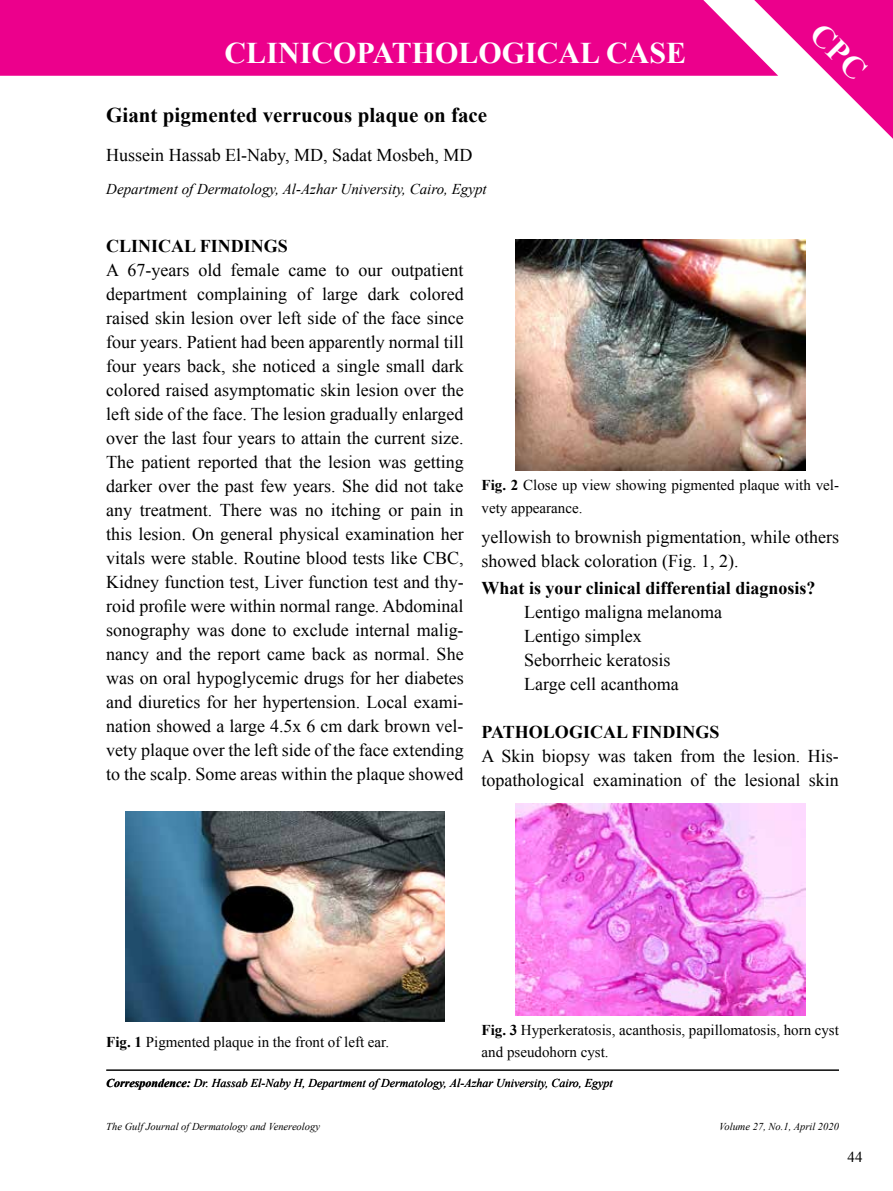
<style>
.page{position:relative;width:893px;height:1191px;background:#fff}
.page>*{position:absolute;margin:0;border:0;box-sizing:border-box;transform-origin:0 0}
.t1{font:700 30px "Times New Roman";color:#fff}
.t2{font:700 21px "Times New Roman";color:#000}
.t3{font:18px/24px "Times New Roman";color:#000}
.t4{font:700 18px "Times New Roman";color:#000}
.t5{font:15px/22.5px "Times New Roman";color:#000}
.t6{font:italic 15px "Times New Roman";color:#000}
.t7{font:italic 12px "Times New Roman";color:#000}
.t8{font:italic 10.5px "Times New Roman";color:#000}
.s1{font-weight:700}
</style>
<div class="page">
<hr style="left:106px;top:1069px;width:733px;height:1px;background:#000">
<img style="left:515px;top:239px;width:290px;height:231px">
<img style="left:515px;top:803px;width:290px;height:212px">
<img style="left:126px;top:811px;width:318px;height:211px">
<div style="left:0;top:0;width:754px;height:76px;background:#ec008c"></div>
<svg style="left:754px;top:0;width:139px;height:139px"></svg>
<h1 class="t1" style="left:225px;top:32px;width:463px">CLINICOPATHOLOGICAL CASE</h1>
<p class="t2" style="left:106px;top:100px;width:382px">Giant pigmented verrucous plaque on face</p>
<p class="t3" style="left:106px;top:143px;width:368px">Hussein Hassab El-Naby, MD, Sadat Mosbeh, MD</p>
<p class="t6" style="left:106px;top:179px;width:382px">Department of Dermatology, Al-Azhar University, Cairo, Egypt</p>
<p class="t4" style="left:106px;top:233px;width:183px">CLINICAL FINDINGS</p>
<p class="t3" style="left:106px;top:257px;width:359px;text-align:justify">A 67-years old female came to our outpatient department complaining of large dark colored raised skin lesion over left side of the face since four years. Patient had been apparently normal till four years back, she noticed a single small dark colored raised asymptomatic skin lesion over the left side of the face. The lesion gradually enlarged over the last four years to attain the current size.<br>The patient reported that the lesion was getting darker over the past few years. She did not take any treatment. There was no itching or pain in this lesion. On general physical examination her vitals were stable. Routine blood tests like CBC, Kidney function test, Liver function test and thy&shy;roid profile were within normal range. Abdominal sonography was done to exclude internal malig&shy;nancy and the report came back as normal. She was on oral hypoglycemic drugs for her diabetes and diuretics for her hypertension. Local exami&shy;nation showed a large 4.5x 6 cm dark brown vel&shy;vety plaque over the left side of the face extending to the scalp. Some areas within the plaque showed</p>
<p class="t5" style="left:482px;top:473px;width:359px"><span class="s1">Fig. 2</span> Close up view showing pigmented plaque with vel&shy;vety appearance.</p>
<p class="t3" style="left:482px;top:525px;width:359px">yellowish to brownish pigmentation, while others showed black coloration (Fig. 1, 2).</p>
<p class="t4" style="left:482px;top:576px;width:335px">What is your clinical differential diagnosis?</p>
<p class="t3" style="left:524px;top:600px;width:199px">Lentigo maligna melanoma<br>Lentigo simplex<br>Seborrheic keratosis<br>Large cell acanthoma</p>
<p class="t4" style="left:482px;top:720px;width:239px">PATHOLOGICAL FINDINGS</p>
<p class="t3" style="left:482px;top:744px;width:359px">A Skin biopsy was taken from the lesion. His&shy;topathological examination of the lesional skin</p>
<p class="t5" style="left:106px;top:1030px;width:284px"><span class="s1">Fig. 1</span> Pigmented plaque in the front of left ear.</p>
<p class="t5" style="left:482px;top:1018px;width:359px"><span class="s1">Fig. 3</span> Hyperkeratosis, acanthosis, papillomatosis, horn cyst and pseudohorn cyst.</p>
<p class="t7" style="left:106px;top:1074px;width:508px"><span class="s1">Correspondence:</span> Dr. Hassab El-Naby H, Department of Dermatology, Al-Azhar University, Cairo, Egypt</p>
<p class="t8" style="left:106px;top:1119px;width:215px">The Gulf Journal of Dermatology and Venereology</p>
<p class="t8" style="left:719px;top:1119px;width:121px">Volume 27, No.1, April 2020</p>
<p class="t5" style="left:847px;top:1145px;width:16px">44</p>
</div>
